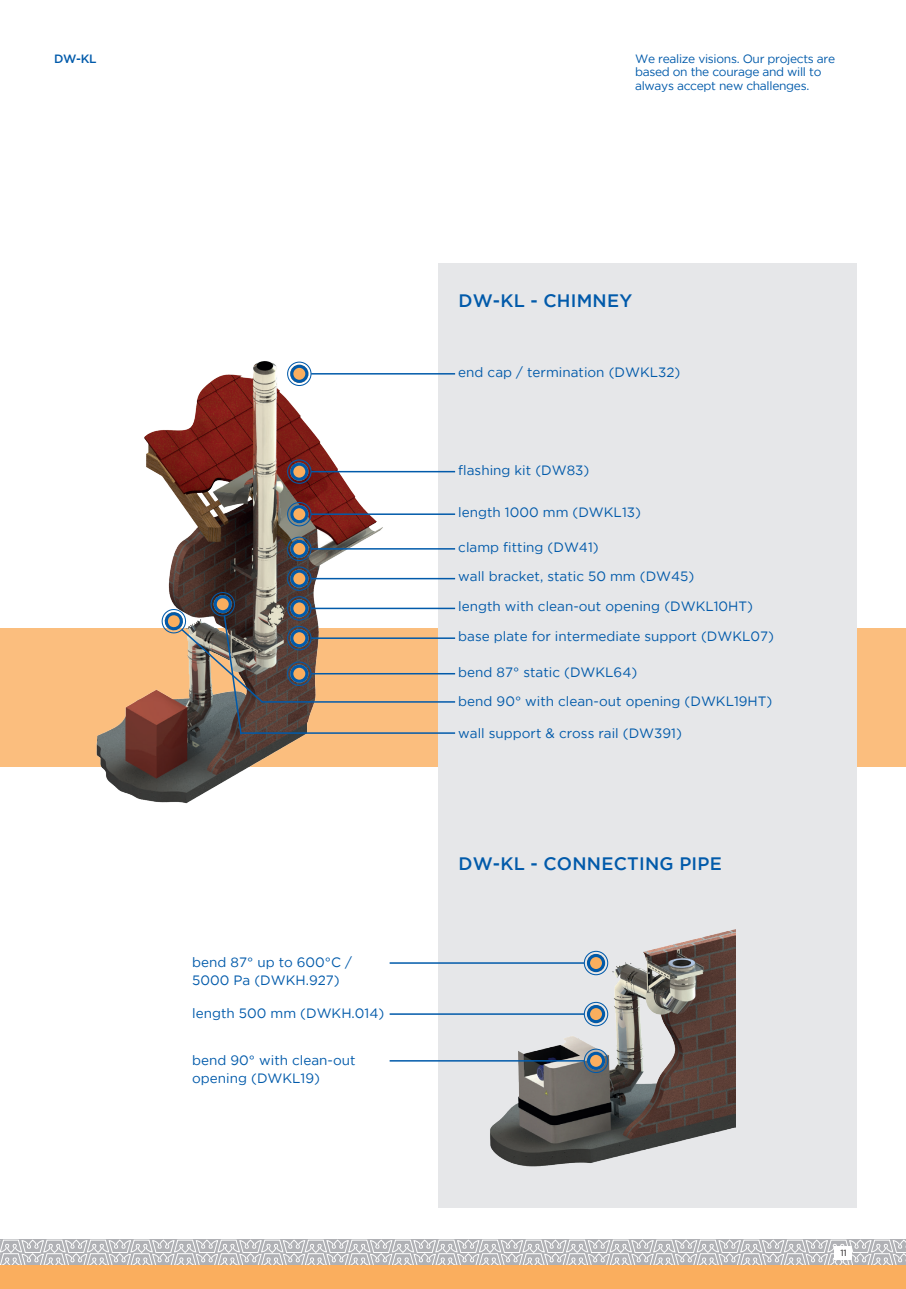
<style>
.page{position:relative;width:906px;height:1289px;background:#fff}
.page>*{position:absolute;margin:0;border:0;box-sizing:border-box;transform-origin:0 0}
.t1{font:500 18px "Gotham";letter-spacing:.015em;color:#015aaa}
.t2{font:13.5px/18px "Gotham";color:#015aaa}
.t3{font:12px/13.5px "Gotham";letter-spacing:-.025em;color:#015aaa}
.t4{font:500 12px "Gotham";color:#015aaa}
.t5{font:9px "Gotham";color:#231f20}
</style>
<div class="page">
<svg style="left:0;top:1239px;width:906px;height:26px;background:#c5c6c9"></svg>
<div style="left:0;top:1265px;width:906px;height:23px;background:#faae5e"></div>
<div style="left:835px;top:1245px;width:17px;height:14px;background:#fff"></div>
<div style="left:0;top:628px;width:906px;height:139px;background:#fbbe7e"></div>
<img style="left:96px;top:361px;width:288px;height:443px">
<div style="left:290px;top:365px;width:18px;height:18px;background:#faae5e;border-radius:50%"></div>
<div style="left:287px;top:361px;width:24px;height:25px;border:1px solid #015aaa;border-radius:50%"></div>
<div style="left:290px;top:365px;width:18px;height:18px;border:3px solid #015aaa;border-radius:50%"></div>
<div style="left:438px;top:264px;width:418px;height:944px;background:#e6e7e9"></div>
<hr style="left:311px;top:373px;width:144px;height:1px;background:#015aaa">
<svg style="left:290px;top:462px;width:18px;height:19px"></svg>
<div style="left:287px;top:459px;width:24px;height:25px;border:1px solid #015aaa;border-radius:50%"></div>
<div style="left:290px;top:462px;width:18px;height:19px;border:3px solid #015aaa;border-radius:50%"></div>
<hr style="left:311px;top:471px;width:144px;height:1px;background:#015aaa">
<div style="left:290px;top:505px;width:18px;height:18px;background:#faae5e;border-radius:50%"></div>
<div style="left:287px;top:502px;width:24px;height:24px;border:1px solid #015aaa;border-radius:50%"></div>
<div style="left:290px;top:505px;width:18px;height:18px;border:3px solid #015aaa;border-radius:50%"></div>
<hr style="left:311px;top:513px;width:144px;height:2px;background:#015aaa">
<svg style="left:290px;top:539px;width:18px;height:19px"></svg>
<div style="left:287px;top:536px;width:24px;height:25px;border:1px solid #015aaa;border-radius:50%"></div>
<div style="left:290px;top:539px;width:18px;height:19px;border:3px solid #015aaa;border-radius:50%"></div>
<hr style="left:311px;top:548px;width:144px;height:1px;background:#015aaa">
<svg style="left:290px;top:569px;width:18px;height:18px"></svg>
<div style="left:287px;top:566px;width:24px;height:25px;border:1px solid #015aaa;border-radius:50%"></div>
<div style="left:290px;top:569px;width:18px;height:18px;border:3px solid #015aaa;border-radius:50%"></div>
<hr style="left:311px;top:578px;width:144px;height:1px;background:#015aaa">
<div style="left:290px;top:599px;width:18px;height:18px;background:#faae5e;border-radius:50%"></div>
<div style="left:287px;top:596px;width:24px;height:24px;border:1px solid #015aaa;border-radius:50%"></div>
<div style="left:290px;top:599px;width:18px;height:18px;border:3px solid #015aaa;border-radius:50%"></div>
<hr style="left:311px;top:607px;width:144px;height:2px;background:#015aaa">
<div style="left:290px;top:629px;width:18px;height:18px;background:#faae5e;border-radius:50%"></div>
<div style="left:287px;top:626px;width:24px;height:24px;border:1px solid #015aaa;border-radius:50%"></div>
<div style="left:290px;top:629px;width:18px;height:18px;border:3px solid #015aaa;border-radius:50%"></div>
<hr style="left:311px;top:637px;width:144px;height:2px;background:#015aaa">
<hr style="left:261px;top:701px;width:194px;height:1px;background:#015aaa">
<img style="left:159px;top:591px;width:105px;height:145px">
<hr style="left:240px;top:732px;width:215px;height:1px;background:#015aaa">
<div style="left:290px;top:664px;width:18px;height:18px;background:#faae5e;border-radius:50%"></div>
<div style="left:287px;top:661px;width:24px;height:25px;border:1px solid #015aaa;border-radius:50%"></div>
<div style="left:290px;top:664px;width:18px;height:18px;border:3px solid #015aaa;border-radius:50%"></div>
<hr style="left:311px;top:673px;width:144px;height:1px;background:#015aaa">
<hr style="left:389px;top:962px;width:195px;height:1px;background:#015aaa">
<img style="left:484px;top:929px;width:252px;height:237px">
<svg style="left:587px;top:1004px;width:18px;height:19px"></svg>
<div style="left:584px;top:1001px;width:24px;height:25px;border:1px solid #015aaa;border-radius:50%"></div>
<div style="left:587px;top:1004px;width:18px;height:19px;border:3px solid #015aaa;border-radius:50%"></div>
<hr style="left:389px;top:1013px;width:195px;height:1px;background:#015aaa">
<svg style="left:587px;top:1051px;width:18px;height:18px"></svg>
<div style="left:584px;top:1048px;width:24px;height:25px;border:1px solid #015aaa;border-radius:50%"></div>
<div style="left:587px;top:1051px;width:18px;height:18px;border:3px solid #015aaa;border-radius:50%"></div>
<hr style="left:389px;top:1060px;width:195px;height:1px;background:#015aaa">
<p class="t4" style="left:54px;top:50px;width:44px">DW-KL</p>
<p class="t3" style="left:635px;top:52px;width:202px">We realize visions. Our projects are based on the courage and will to always accept new challenges.</p>
<p class="t2" style="left:192px;top:953px;width:161px">bend 87° up to 600°C /<br>5000 Pa (DWKH.927)</p>
<p class="t2" style="left:192px;top:1004px;width:194px">length 500 mm (DWKH.014)</p>
<p class="t2" style="left:192px;top:1051px;width:165px">bend 90° with clean-out opening (DWKL19)</p>
<h1 class="t1" style="left:458px;top:289px;width:175px">DW-KL - CHIMNEY</h1>
<p class="t2" style="left:458px;top:362px;width:223px">end cap / termination (DWKL32)</p>
<p class="t2" style="left:458px;top:460px;width:132px">flashing kit (DW83)</p>
<p class="t2" style="left:458px;top:503px;width:184px">length 1000 mm (DWKL13)</p>
<p class="t2" style="left:458px;top:537px;width:142px">clamp fitting (DW41)</p>
<p class="t2" style="left:458px;top:567px;width:238px">wall bracket, static 50 mm (DW45)</p>
<p class="t2" style="left:458px;top:597px;width:296px">length with clean-out opening (DWKL10HT)</p>
<p class="t2" style="left:458px;top:627px;width:317px">base plate for intermediate support (DWKL07)</p>
<p class="t2" style="left:458px;top:662px;width:180px">bend 87° static (DWKL64)</p>
<p class="t2" style="left:458px;top:692px;width:316px">bend 90° with clean-out opening (DWKL19HT)</p>
<p class="t2" style="left:458px;top:724px;width:225px">wall support &amp; cross rail (DW391)</p>
<h1 class="t1" style="left:458px;top:851px;width:265px">DW-KL - CONNECTING PIPE</h1>
<p class="t5" style="left:840px;top:1247px;width:8px">11</p>
</div>
